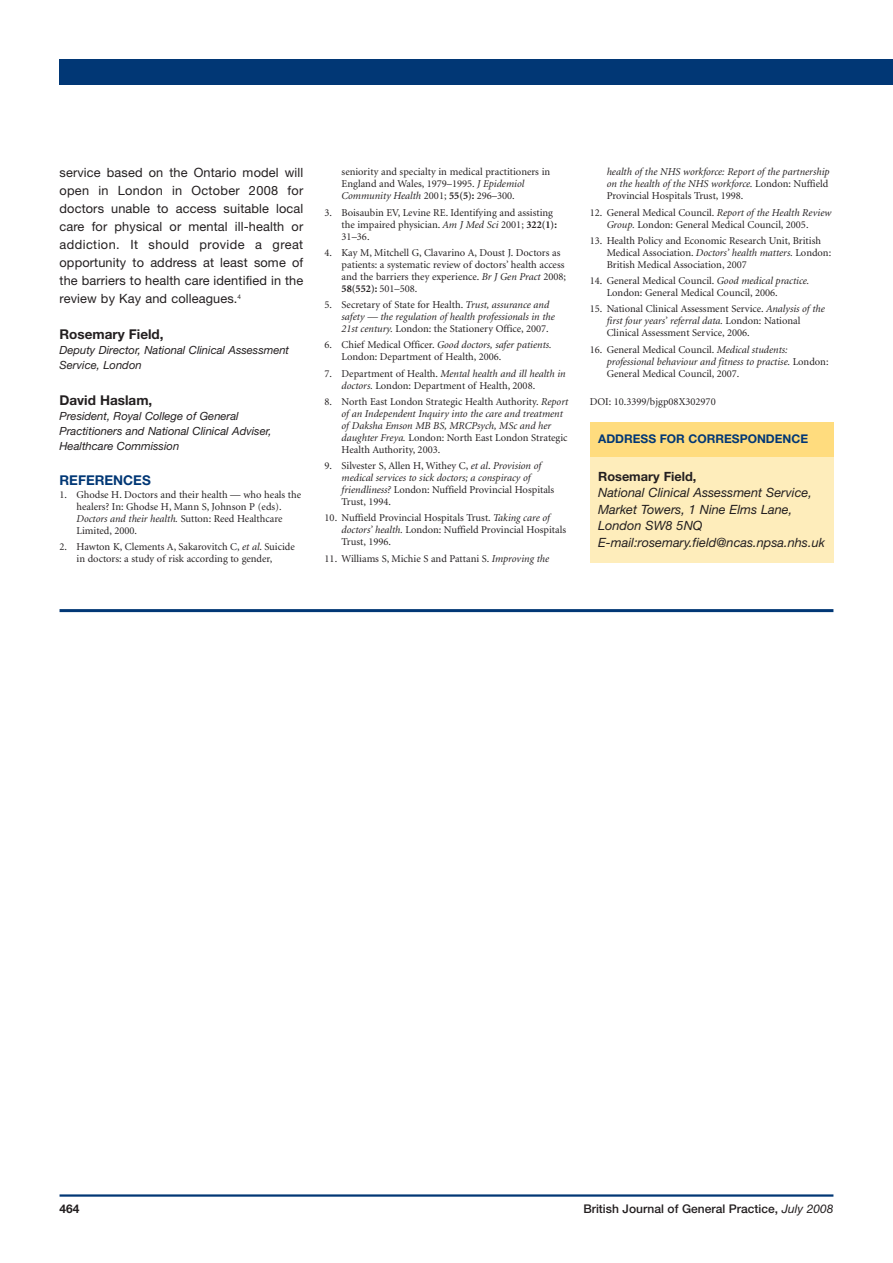
<style>
.page{position:relative;width:893px;height:1263px;background:#fff}
.page>*{position:absolute;margin:0;border:0;box-sizing:border-box;transform-origin:0 0}
.t1{font:700 13.5px "Helvetica Neue";color:#231f20}
.t2{font:700 13.5px "Helvetica Neue";color:#013775}
.t3{font:12.75px/18px "Helvetica Neue";letter-spacing:.01em;color:#231f20;text-align:justify}
.t4{font:italic 12.75px/16.5px "Helvetica Neue";color:#231f20}
.t5{font:700 12.75px "Helvetica Neue";color:#231f20}
.t6{font:500 12px "Helvetica Neue";color:#231f20}
.t7{font:700 12px "Helvetica Neue";color:#013775}
.t8{font:700 12px "Helvetica Neue";color:#231f20}
.t9{font:italic 11.25px/15px "Helvetica Neue";color:#231f20}
.t10{font:10.5px/12px "Minion";color:#231f20}
.t11{font:italic 10.5px/12px "Minion";color:#231f20}
.s1{font-style:italic}
.s2{font-weight:700}
.s3{font-style:normal}
.s4{font-weight:400;font-style:italic}
</style>
<div class="page">
<hr style="left:60px;top:609px;width:773px;height:3px;background:#013775">
<hr style="left:60px;top:1194px;width:773px;height:3px;background:#013775">
<div style="left:590px;top:423px;width:243px;height:140px;background:#feedbb"></div>
<div style="left:590px;top:423px;width:243px;height:34px;background:#ffdc7e"></div>
<div style="left:60px;top:60px;width:833px;height:25px;background:#013775"></div>
<p class="t3" style="left:60px;top:165px;width:245px">service based on the Ontario model will open in London in October 2008 for doctors unable to access suitable local care for physical or mental ill-health or addiction. It should provide a great opportunity to address at least some of the barriers to health care identified in the review by Kay and colleagues.<sup>4</sup></p>
<p class="t1" style="left:60px;top:329px;width:106px">Rosemary Field,</p>
<p class="t9" style="left:60px;top:344px;width:231px">Deputy Director, National Clinical Assessment<br>Service, London</p>
<p class="t1" style="left:60px;top:395px;width:94px">David Haslam,</p>
<p class="t9" style="left:60px;top:410px;width:214px">President, Royal College of General<br>Practitioners and National Clinical Adviser,<br>Healthcare Commission</p>
<p class="t2" style="left:60px;top:475px;width:93px">REFERENCES</p>
<p class="t10" style="left:77px;top:490px;width:226px;text-indent:-17px">1. Ghodse H. Doctors and their health — who heals the healers? In: Ghodse H, Mann S, Johnson P (eds).<br><span class="s1">Doctors and their health.</span> Sutton: Reed Healthcare Limited, 2000.</p>
<p class="t10" style="left:60px;top:542px;width:237px;text-align:center">2. Hawton K, Clements A, Sakarovitch C, <span class="s1">et al</span>. Suicide in doctors: a study of risk according to gender,</p>
<p class="t10" style="left:342px;top:167px;width:210px">seniority and specialty in medical practitioners in<br>England and Wales, 1979–1995. <span class="s1">J Epidemiol<br>Community Health</span> 2001; <span class="s2">55(5):</span> 296–300.</p>
<p class="t10" style="left:342px;top:207px;width:217px;text-indent:-17px">3. Boisaubin EV, Levine RE. Identifying and assisting the impaired physician. <span class="s1">Am J Med Sci</span> 2001; <span class="s2">322(1):<br></span>31–36.</p>
<p class="t10" style="left:342px;top:247px;width:226px;text-indent:-17px">4. Kay M, Mitchell G, Clavarino A, Doust J. Doctors as patients: a systematic review of doctors’ health access and the barriers they experience. <span class="s1">Br J Gen Pract</span> 2008; <span class="s2">58(552):</span> 501–508.</p>
<p class="t11" style="left:342px;top:300px;width:215px;text-indent:-17px"><span class="s3">5. Secretary of State for Health.</span> Trust, assurance and safety — the regulation of health professionals in the<br>21st century. <span class="s3">London: the Stationery Office, 2007.</span></p>
<p class="t10" style="left:342px;top:340px;width:212px;text-indent:-17px">6. Chief Medical Officer. <span class="s1">Good doctors, safer patients.<br></span>London: Department of Health, 2006.</p>
<p class="t10" style="left:342px;top:368px;width:226px;text-indent:-17px">7. Department of Health. <span class="s1">Mental health and ill health in doctors.</span> London: Department of Health, 2008.</p>
<p class="t11" style="left:342px;top:396px;width:228px;text-indent:-17px"><span class="s3">8. North East London Strategic Health Authority.</span> Report of an Independent Inquiry into the care and treatment of Daksha Emson MB BS, MRCPsych, MSc and her daughter Freya. <span class="s3">London: North East London Strategic Health Authority, 2003.</span></p>
<p class="t10" style="left:342px;top:461px;width:214px;text-indent:-17px">9. Silvester S, Allen H, Withey C, <span class="s1">et al</span>. <span class="s1">Provision of medical services to sick doctors; a conspiracy of friendliness?</span> London: Nuffield Provincial Hospitals Trust, 1994.</p>
<p class="t10" style="left:342px;top:513px;width:226px;text-indent:-17px">10. Nuffield Provincial Hospitals Trust. <span class="s1">Taking care of doctors’ health.</span> London: Nuffield Provincial Hospitals<br>Trust, 1996.</p>
<p class="t10" style="left:325px;top:553px;width:226px">11. Williams S, Michie S and Pattani S. <span class="s1">Improving the</span></p>
<p class="t11" style="left:607px;top:167px;width:224px;text-align:justify">health of the NHS workforce: Report of the partnership on the health of the NHS workforce. <span class="s3">London: Nuffield Provincial Hospitals Trust, 1998.</span></p>
<p class="t10" style="left:590px;top:207px;width:243px;text-align:center">12. General Medical Council. <span class="s1">Report of the Health Review<br>Group.</span> London: General Medical Council, 2005.</p>
<p class="t10" style="left:607px;top:235px;width:226px;text-indent:-17px">13. Health Policy and Economic Research Unit, British<br>Medical Association. <span class="s1">Doctors’ health matters.</span> London:<br>British Medical Association, 2007</p>
<p class="t10" style="left:607px;top:276px;width:204px;text-indent:-17px">14. General Medical Council. <span class="s1">Good medical practice.<br></span>London: General Medical Council, 2006.</p>
<p class="t10" style="left:607px;top:304px;width:220px;text-indent:-17px">15. National Clinical Assessment Service. <span class="s1">Analysis of the first four years’ referral data.</span> London: National<br>Clinical Assessment Service, 2006.</p>
<p class="t10" style="left:607px;top:344px;width:223px;text-indent:-17px">16. General Medical Council. <span class="s1">Medical students: professional behaviour and fitness to practise.</span> London:<br>General Medical Council, 2007.</p>
<p class="t10" style="left:590px;top:396px;width:128px">DOI: 10.3399/bjgp08X302970</p>
<p class="t7" style="left:598px;top:434px;width:212px">ADDRESS FOR CORRESPONDENCE</p>
<p class="t5" style="left:598px;top:472px;width:100px">Rosemary Field,</p>
<p class="t4" style="left:598px;top:486px;width:228px">National Clinical Assessment Service,<br>Market Towers, 1 Nine Elms Lane,<br>London SW8 5NQ<br>E-mail:rosemary.field@ncas.npsa.nhs.uk</p>
<p class="t8" style="left:60px;top:1204px;width:22px">464</p>
<p class="t6" style="left:583px;top:1204px;width:252px">British Journal of General Practice, <span class="s4">July 2008</span></p>
</div>
